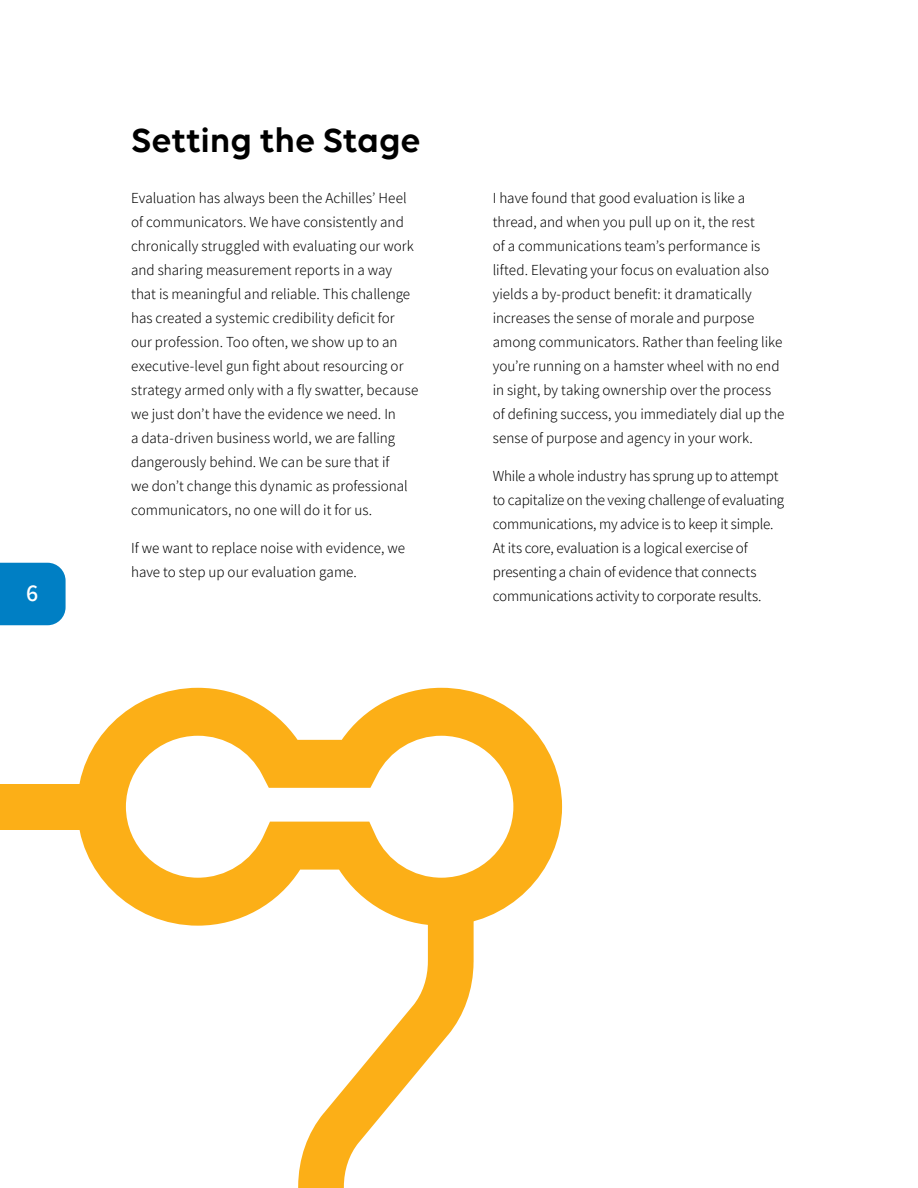
<style>
.page{position:relative;width:918px;height:1188px;background:#fff}
.page>*{position:absolute;margin:0;border:0;box-sizing:border-box;transform-origin:0 0}
.t1{font:600 36px "Volte";letter-spacing:-.005em;color:#000}
.t2{font:600 24px "Assistant";color:#fff}
.t3{font:300 15px/24px "Assistant";color:#000}
</style>
<div class="page">
<div style="left:0;top:563px;width:66px;height:62px;background:#007fc4"></div>
<svg style="left:79px;top:688px;width:483px;height:238px"></svg>
<div style="left:0;top:784px;width:110px;height:46px;background:#fcaf17"></div>
<svg style="left:298px;top:900px;width:176px;height:288px"></svg>
<h2 class="t2" style="left:26px;top:577px;width:14px">6</h2>
<h1 class="t1" style="left:131px;top:119px;width:291px">Setting the Stage</h1>
<p class="t3" style="left:131px;top:185px;width:289px">Evaluation has always been the Achilles’ Heel of communicators. We have consistently and chronically struggled with evaluating our work and sharing measurement reports in a way that is meaningful and reliable. This challenge has created a systemic credibility deficit for our profession. Too often, we show up to an executive-level gun fight about resourcing or strategy armed only with a fly swatter, because we just don’t have the evidence we need. In<br>a data-driven business world, we are falling dangerously behind. We can be sure that if<br>we don’t change this dynamic as professional communicators, no one will do it for us.</p>
<p class="t3" style="left:131px;top:535px;width:276px">If we want to replace noise with evidence, we have to step up our evaluation game.</p>
<p class="t3" style="left:493px;top:185px;width:293px">I have found that good evaluation is like a thread, and when you pull up on it, the rest<br>of a communications team’s performance is lifted. Elevating your focus on evaluation also yields a by-product benefit: it dramatically increases the sense of morale and purpose among communicators. Rather than feeling like you’re running on a hamster wheel with no end in sight, by taking ownership over the process of defining success, you immediately dial up the sense of purpose and agency in your work.</p>
<p class="t3" style="left:493px;top:463px;width:293px">While a whole industry has sprung up to attempt to capitalize on the vexing challenge of evaluating communications, my advice is to keep it simple.<br>At its core, evaluation is a logical exercise of presenting a chain of evidence that connects communications activity to corporate results.</p>
</div>
